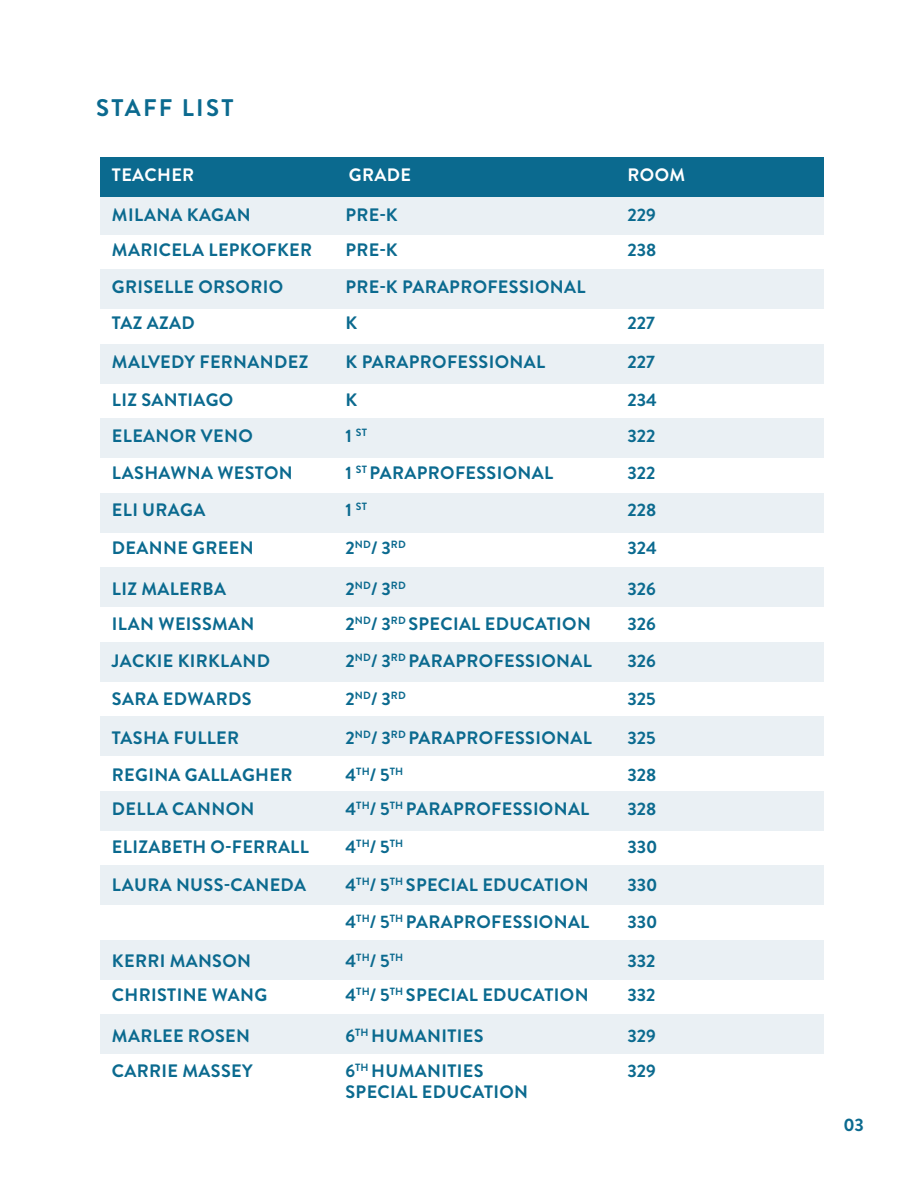
<style>
.page{position:relative;width:918px;height:1188px;background:#fff}
.page>*{position:absolute;margin:0;border:0;box-sizing:border-box;transform-origin:0 0}
.t1{font:700 24px "Brandon Grotesque";letter-spacing:.095em;color:#0b6a8f}
.t2{font:700 18px/37.5px "Brandon Grotesque";letter-spacing:.02em;color:#0b6a8f}
.t3{font:700 18px "Brandon Grotesque";letter-spacing:.02em;color:#fff}
.t4{font:700 10.5px "Brandon Grotesque";letter-spacing:.02em;color:#0b6a8f}
.s1{font-size:18px}
</style>
<div class="page">
<div style="left:100px;top:195px;width:724px;height:39px;background:#eaf0f4"></div>
<div style="left:100px;top:157px;width:724px;height:39px;background:#0b6a8f"></div>
<div style="left:100px;top:419px;width:724px;height:39px;background:#eaf0f4"></div>
<div style="left:100px;top:642px;width:724px;height:39px;background:#eaf0f4"></div>
<div style="left:100px;top:866px;width:724px;height:39px;background:#eaf0f4"></div>
<div style="left:100px;top:270px;width:724px;height:39px;background:#eaf0f4"></div>
<div style="left:100px;top:493px;width:724px;height:39px;background:#eaf0f4"></div>
<div style="left:100px;top:717px;width:724px;height:39px;background:#eaf0f4"></div>
<div style="left:100px;top:940px;width:724px;height:40px;background:#eaf0f4"></div>
<div style="left:100px;top:344px;width:724px;height:39px;background:#eaf0f4"></div>
<div style="left:100px;top:568px;width:724px;height:39px;background:#eaf0f4"></div>
<div style="left:100px;top:791px;width:724px;height:40px;background:#eaf0f4"></div>
<div style="left:100px;top:1015px;width:724px;height:39px;background:#eaf0f4"></div>
<h1 class="t1" style="left:96px;top:91px;width:139px">STAFF LIST</h1>
<p class="t3" style="left:112px;top:163px;width:84px">TEACHER</p>
<p class="t2" style="left:112px;top:197px;width:202px;line-height:35.4px">MILANA KAGAN<br>MARICELA LEPKOFKER</p>
<p class="t2" style="left:112px;top:270px;width:173px;line-height:35.8px">GRISELLE ORSORIO<br>TAZ AZAD</p>
<p class="t2" style="left:112px;top:342px;width:198px;line-height:38.2px">MALVEDY FERNANDEZ<br>LIZ SANTIAGO</p>
<p class="t2" style="left:112px;top:417px;width:182px">ELEANOR VENO<br>LASHAWNA WESTON<br>ELI URAGA<br>DEANNE GREEN</p>
<p class="t2" style="left:112px;top:572px;width:144px;line-height:34.5px">LIZ MALERBA<br>ILAN WEISSMAN</p>
<p class="t2" style="left:112px;top:642px;width:160px;line-height:38.5px">JACKIE KIRKLAND<br>SARA EDWARDS<br>TASHA FULLER</p>
<p class="t2" style="left:112px;top:758px;width:182px;line-height:34.3px">REGINA GALLAGHER<br>DELLA CANNON</p>
<p class="t2" style="left:112px;top:827px;width:198px;line-height:38.4px">ELIZABETH O-FERRALL<br>LAURA NUSS-CANEDA</p>
<p class="t2" style="left:112px;top:943px;width:157px;line-height:34.5px">KERRI MANSON<br>CHRISTINE WANG</p>
<p class="t2" style="left:112px;top:1019px;width:142px;line-height:34.5px">MARLEE ROSEN<br>CARRIE MASSEY</p>
<p class="t3" style="left:349px;top:163px;width:64px">GRADE</p>
<p class="t3" style="left:628px;top:163px;width:59px">ROOM</p>
<p class="t2" style="left:346px;top:197px;width:54px;line-height:35.4px">PRE-K<br>PRE-K</p>
<p class="t2" style="left:346px;top:270px;width:241px;line-height:35.8px">PRE-K PARAPROFESSIONAL<br>K</p>
<p class="t2" style="left:346px;top:342px;width:201px;line-height:38.2px">K PARAPROFESSIONAL<br>K</p>
<p class="t4" style="left:345px;top:425px;width:23px"><span class="s1">1</span> ST</p>
<p class="t2" style="left:345px;top:455px;width:209px">1 <sup>ST</sup> PARAPROFESSIONAL</p>
<p class="t4" style="left:345px;top:499px;width:23px"><span class="s1">1</span> ST</p>
<p class="t4" style="left:345px;top:537px;width:62px"><span class="s1">2</span>ND<span class="s1">/ 3</span>RD</p>
<p class="t4" style="left:345px;top:578px;width:62px"><span class="s1">2</span>ND<span class="s1">/ 3</span>RD</p>
<p class="t2" style="left:345px;top:605px;width:248px">2<sup>ND</sup>/ 3<sup>RD</sup> SPECIAL EDUCATION<br>2<sup>ND</sup>/ 3<sup>RD</sup> PARAPROFESSIONAL</p>
<p class="t4" style="left:345px;top:688px;width:62px"><span class="s1">2</span>ND<span class="s1">/ 3</span>RD</p>
<p class="t2" style="left:345px;top:719px;width:248px">2<sup>ND</sup>/ 3<sup>RD</sup> PARAPROFESSIONAL</p>
<p class="t4" style="left:345px;top:764px;width:59px"><span class="s1">4</span>TH<span class="s1">/ 5</span>TH</p>
<p class="t2" style="left:345px;top:791px;width:245px">4<sup>TH</sup>/ 5<sup>TH</sup> PARAPROFESSIONAL</p>
<p class="t4" style="left:345px;top:836px;width:59px"><span class="s1">4</span>TH<span class="s1">/ 5</span>TH</p>
<p class="t2" style="left:345px;top:867px;width:245px;line-height:36.8px">4<sup>TH</sup>/ 5<sup>TH</sup> SPECIAL EDUCATION<br>4<sup>TH</sup>/ 5<sup>TH</sup> PARAPROFESSIONAL</p>
<p class="t4" style="left:345px;top:950px;width:59px"><span class="s1">4</span>TH<span class="s1">/ 5</span>TH</p>
<p class="t2" style="left:345px;top:976px;width:245px">4<sup>TH</sup>/ 5<sup>TH</sup> SPECIAL EDUCATION</p>
<p class="t2" style="left:345px;top:1019px;width:140px;line-height:34.5px">6<sup>TH</sup> HUMANITIES<br>6<sup>TH</sup> HUMANITIES</p>
<p class="t2" style="left:346px;top:1074px;width:184px">SPECIAL EDUCATION</p>
<p class="t2" style="left:627px;top:197px;width:30px;line-height:35.4px">229<br>238</p>
<p class="t2" style="left:627px;top:304px;width:31px;line-height:38.2px;text-align:justify">227<br>227<br>234</p>
<p class="t2" style="left:627px;top:417px;width:31px;text-align:justify">322<br>322<br>228<br>324</p>
<p class="t2" style="left:627px;top:572px;width:30px;line-height:34.5px">326<br>326</p>
<p class="t2" style="left:627px;top:642px;width:30px;line-height:38.5px;text-align:justify">326<br>325<br>325</p>
<p class="t2" style="left:627px;top:758px;width:30px;line-height:34.3px">328<br>328</p>
<p class="t2" style="left:627px;top:827px;width:32px;line-height:38.4px">330<br>330</p>
<p class="t2" style="left:627px;top:902px;width:32px;line-height:38.8px">330<br>332</p>
<p class="t2" style="left:627px;top:976px;width:30px">332</p>
<p class="t2" style="left:627px;top:1019px;width:30px;line-height:34.5px">329<br>329</p>
<p class="t2" style="left:843px;top:1106px;width:22px">03</p>
</div>
